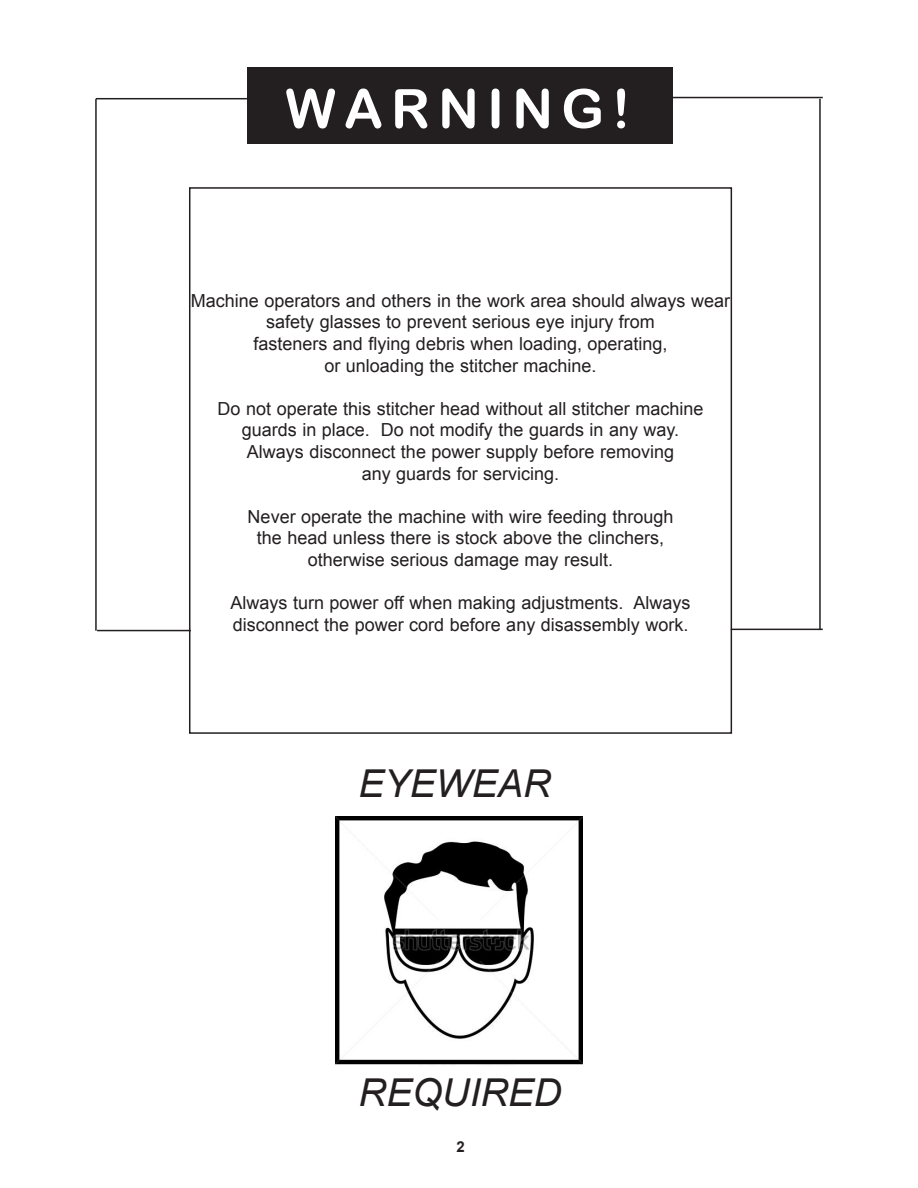
<style>
.page{position:relative;width:918px;height:1188px;background:#fff}
.page>*{position:absolute;margin:0;border:0;box-sizing:border-box;transform-origin:0 0}
.t1{font:54px "Arial Rounded MT Bold";letter-spacing:.15em;color:#fff}
.t2{font:italic 38.4px "Arial";color:#231f20}
.t3{font:18px "Arial";color:#231f20}
.t4{font:700 15px "Arial";color:#231f20}
</style>
<div class="page">
<div style="left:247px;top:67px;width:426px;height:77px;background:#231f20"></div>
<div style="left:189px;top:187px;width:543px;height:547px;border:2px solid #231f20"></div>
<hr style="left:95px;top:99px;width:2px;height:532px;background:#231f20">
<hr style="left:96px;top:98px;width:154px;height:1px;background:#231f20">
<hr style="left:97px;top:630px;width:94px;height:1px;background:#231f20">
<hr style="left:671px;top:97px;width:152px;height:1px;background:#231f20">
<hr style="left:819px;top:99px;width:2px;height:530px;background:#231f20">
<hr style="left:731px;top:629px;width:92px;height:1px;background:#231f20">
<img style="left:336px;top:817px;width:246px;height:248px">
<p class="t1" style="left:285px;top:77px;width:346px">WARNING!</p>
<p class="t3" style="left:191px;top:289px;width:541px">Machine operators and others in the work area should always wear</p>
<p class="t3" style="left:266px;top:310px;width:390px">safety glasses to prevent serious eye injury from</p>
<p class="t3" style="left:253px;top:332px;width:416px">fasteners and flying debris when loading, operating,</p>
<p class="t3" style="left:324px;top:354px;width:274px">or unloading the stitcher machine.</p>
<p class="t3" style="left:218px;top:397px;width:487px">Do not operate this stitcher head without all stitcher machine</p>
<p class="t3" style="left:242px;top:418px;width:439px">guards in place. Do not modify the guards in any way.</p>
<p class="t3" style="left:247px;top:440px;width:429px">Always disconnect the power supply before removing</p>
<p class="t3" style="left:362px;top:462px;width:199px">any guards for servicing.</p>
<p class="t3" style="left:248px;top:505px;width:427px">Never operate the machine with wire feeding through</p>
<p class="t3" style="left:257px;top:526px;width:409px">the head unless there is stock above the clinchers,</p>
<p class="t3" style="left:308px;top:548px;width:307px">otherwise serious damage may result.</p>
<p class="t3" style="left:231px;top:591px;width:461px">Always turn power off when making adjustments. Always</p>
<p class="t3" style="left:233px;top:613px;width:457px">disconnect the power cord before any disassembly work.</p>
<p class="t2" style="left:359px;top:758px;width:194px">EYEWEAR</p>
<p class="t2" style="left:359px;top:1068px;width:204px">REQUIRED</p>
<p class="t4" style="left:456px;top:1137px;width:10px">2</p>
</div>
